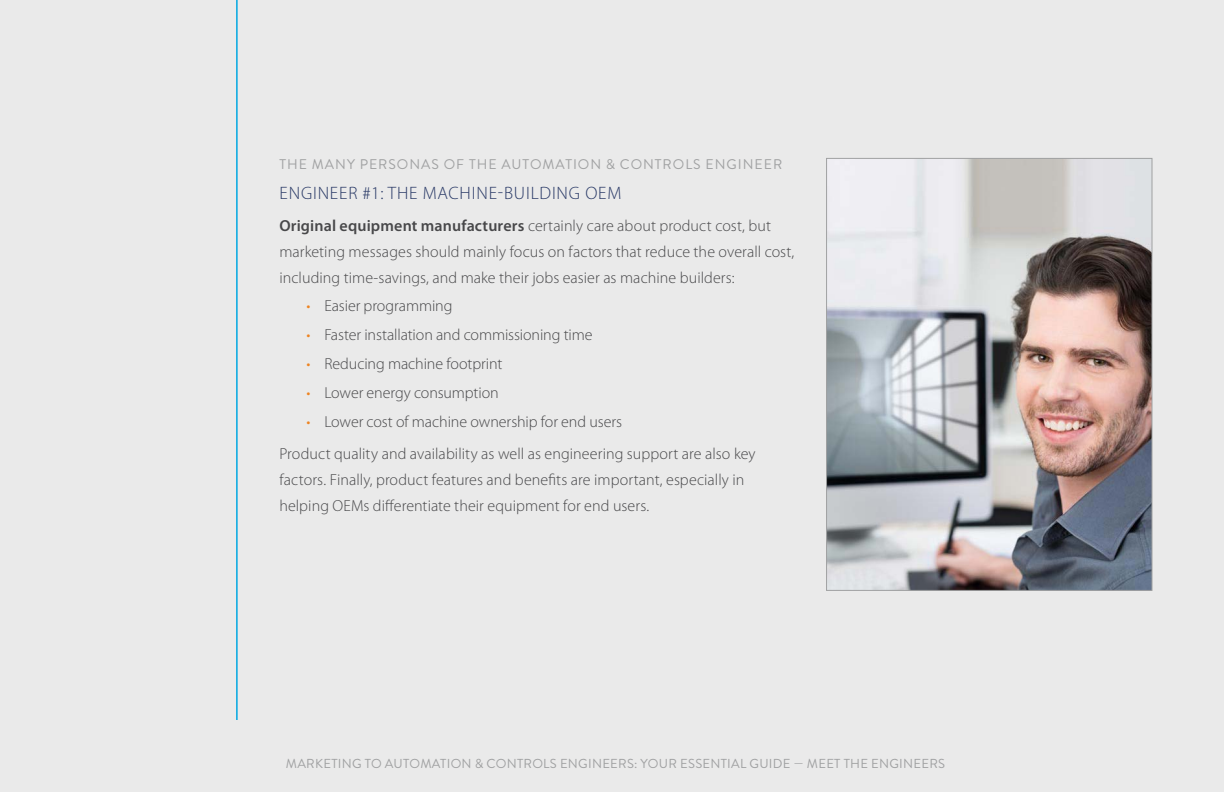
<style>
.page{position:relative;width:1224px;height:792px;background:#eaeaea}
.page>*{position:absolute;margin:0;border:0;box-sizing:border-box;transform-origin:0 0}
.t1{font:300 18px "Myriad Pro";letter-spacing:.045em;color:#2a3a67}
.t2{font:300 16px/26px "Myriad Pro";color:#48484a}
.t3{font:14px "Brandon Grotesque";letter-spacing:.07em;color:#a0a1a2}
.t4{font:13px "Brandon Grotesque";letter-spacing:.02em;color:#a0a1a2}
.s1{font-weight:600}
.s2{color:#ee8422}
</style>
<div class="page">
<hr style="left:236px;top:0;width:2px;height:720px;background:#00a7e1">
<img style="left:828px;top:160px;width:322px;height:429px">
<div style="left:826px;top:158px;width:326px;height:433px;border:1px solid #a0a1a2"></div>
<p class="t3" style="left:279px;top:154px;width:504px">THE MANY PERSONAS OF THE AUTOMATION &amp; CONTROLS ENGINEER</p>
<p class="t1" style="left:280px;top:183px;width:343px">ENGINEER #1: THE MACHINE-BUILDING OEM</p>
<p class="t2" style="left:279px;top:213px;width:517px"><span class="s1">Original equipment manufacturers</span> certainly care about product cost, but marketing messages should mainly focus on factors that reduce the overall cost, including time-savings, and make their jobs easier as machine builders:</p>
<p class="t2" style="left:306px;top:293px;width:148px"><span class="s2">•</span> Easier programming</p>
<p class="t2" style="left:306px;top:322px;width:288px"><span class="s2">•</span> Faster installation and commissioning time</p>
<p class="t2" style="left:306px;top:351px;width:198px"><span class="s2">•</span> Reducing machine footprint</p>
<p class="t2" style="left:306px;top:380px;width:194px"><span class="s2">•</span> Lower energy consumption</p>
<p class="t2" style="left:279px;top:405px;width:478px;line-height:32.4px;text-indent:27px"><span class="s2">•</span> Lower cost of machine ownership for end users<br>Product quality and availability as well as engineering support are also key</p>
<p class="t2" style="left:279px;top:467px;width:467px">factors. Finally, product features and benefits are important, especially in helping OEMs differentiate their equipment for end users.</p>
<p class="t4" style="left:286px;top:755px;width:661px">MARKETING TO AUTOMATION &amp; CONTROLS ENGINEERS: YOUR ESSENTIAL GUIDE — MEET THE ENGINEERS</p>
</div>
